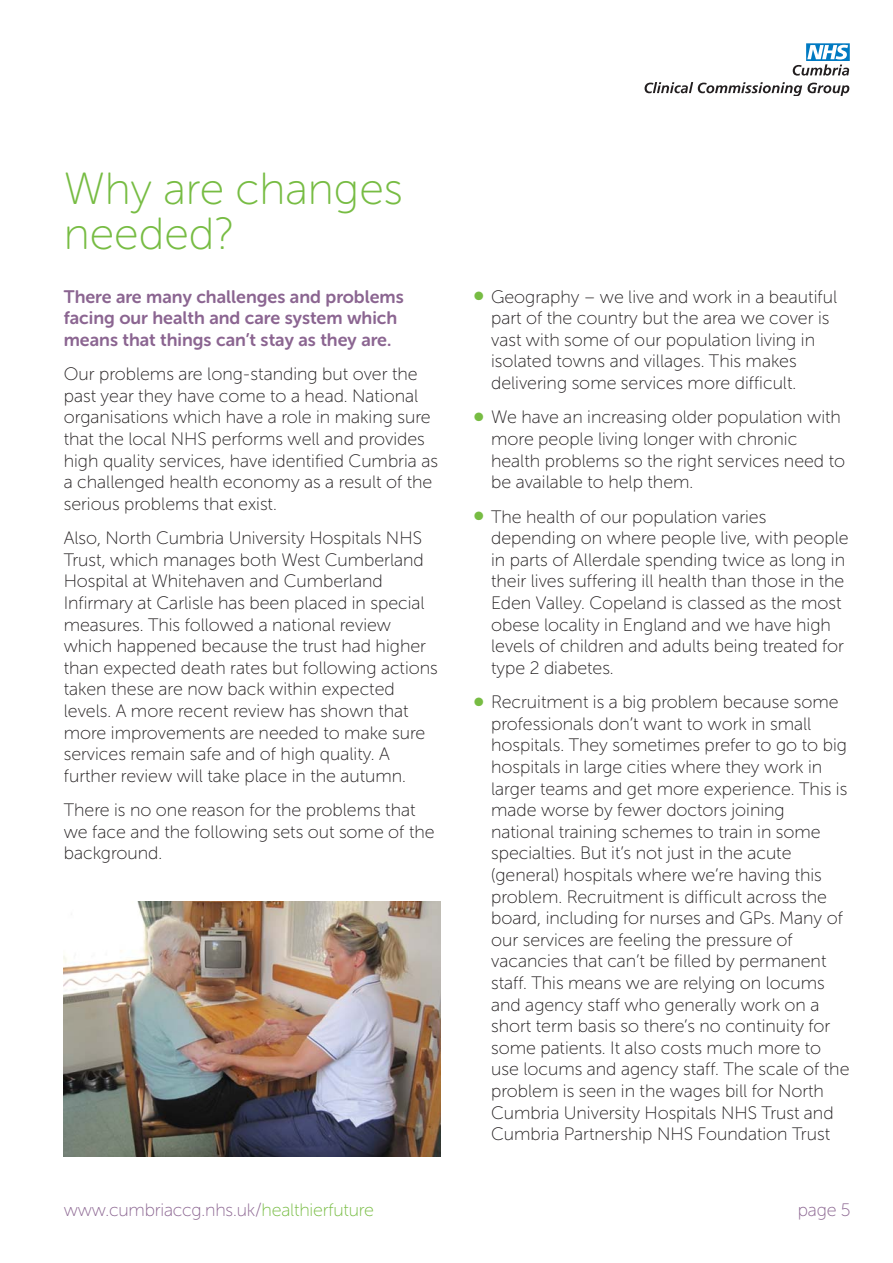
<style>
.page{position:relative;width:893px;height:1263px;background:#fff}
.page>*{position:absolute;margin:0;border:0;box-sizing:border-box;transform-origin:0 0}
.t1{font:45px/45px "Museo Sans Rounded 100";color:#77bc43}
.t2{font:18px/21.6px "Museo Sans Rounded 100";color:#231f20}
.t3{font:18px/21.6px "Museo Sans Rounded 700";color:#8b6591}
.t4{font:18px "Museo Sans Rounded 100";letter-spacing:-.01em;color:#8b6591}
.s1{color:#77bc43}
</style>
<div class="page">
<img style="left:64px;top:901px;width:376px;height:256px">
<svg style="left:645px;top:43px;width:205px;height:53px"></svg>
<h1 class="t1" style="left:64px;top:170px;width:341px">Why are changes needed?</h1>
<p class="t3" style="left:64px;top:287px;width:342px">There are many challenges and problems facing our health and care system which means that things can’t stay as they are.</p>
<p class="t2" style="left:64px;top:365px;width:376px">Our problems are long-standing but over the past year they have come to a head. National organisations which have a role in making sure that the local NHS performs well and provides high quality services, have identified Cumbria as a challenged health economy as a result of the serious problems that exist.</p>
<p class="t2" style="left:64px;top:529px;width:375px">Also, North Cumbria University Hospitals NHS Trust, which manages both West Cumberland Hospital at Whitehaven and Cumberland Infirmary at Carlisle has been placed in special measures. This followed a national review which happened because the trust had higher than expected death rates but following actions taken these are now back within expected levels. A more recent review has shown that more improvements are needed to make sure services remain safe and of high quality. A further review will take place in the autumn.</p>
<p class="t2" style="left:64px;top:801px;width:372px">There is no one reason for the problems that we face and the following sets out some of the background.</p>
<p class="t2" style="left:491px;top:287px;width:347px;text-indent:-17px"><span class="s1">●</span> Geography – we live and work in a beautiful part of the country but the area we cover is vast with some of our population living in isolated towns and villages. This makes delivering some services more difficult.</p>
<p class="t2" style="left:491px;top:408px;width:355px;text-indent:-17px"><span class="s1">●</span> We have an increasing older population with more people living longer with chronic health problems so the right services need to be available to help them.</p>
<p class="t2" style="left:491px;top:507px;width:359px;text-indent:-17px"><span class="s1">●</span> The health of our population varies depending on where people live, with people in parts of Allerdale spending twice as long in their lives suffering ill health than those in the Eden Valley. Copeland is classed as the most obese locality in England and we have high levels of children and adults being treated for type 2 diabetes.</p>
<p class="t2" style="left:491px;top:693px;width:360px;text-indent:-17px"><span class="s1">●</span> Recruitment is a big problem because some professionals don’t want to work in small hospitals. They sometimes prefer to go to big hospitals in large cities where they work in larger teams and get more experience. This is made worse by fewer doctors joining national training schemes to train in some specialties. But it’s not just in the acute (general) hospitals where we’re having this problem. Recruitment is difficult across the board, including for nurses and GPs. Many of our services are feeling the pressure of vacancies that can’t be filled by permanent staff. This means we are relying on locums and agency staff who generally work on a short term basis so there’s no continuity for some patients. It also costs much more to use locums and agency staff. The scale of the problem is seen in the wages bill for North Cumbria University Hospitals NHS Trust and Cumbria Partnership NHS Foundation Trust</p>
<p class="t4" style="left:64px;top:1203px;width:312px">www.cumbriaccg.nhs.uk/<span class="s1">healthierfuture</span></p>
<p class="t4" style="left:798px;top:1203px;width:54px">page 5</p>
</div>
